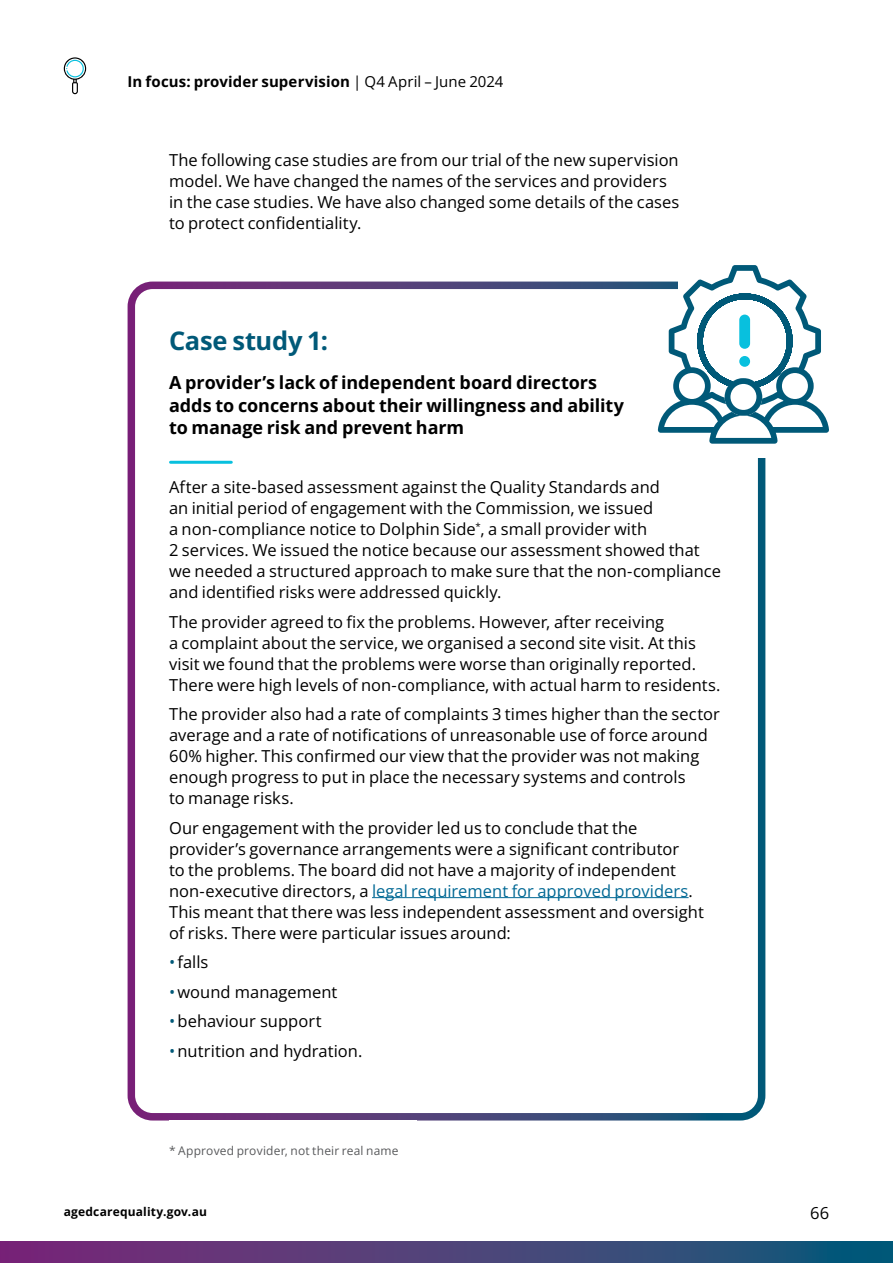
<style>
.page{position:relative;width:893px;height:1263px;background:#fff}
.page>*{position:absolute;margin:0;border:0;box-sizing:border-box;transform-origin:0 0}
.t1{font:700 25.5px "Open Sans";letter-spacing:-.01em;color:#005978}
.t2{font:700 18px/22.5px "Open Sans";letter-spacing:-.005em;color:#000}
.Body_Copy{font:16.5px/21px "Open Sans";color:#000}
.t3{font:700 15px "Open Sans";letter-spacing:.01em;color:#000}
.Footnote{font:12px "Open Sans";letter-spacing:.015em;color:#58595b}
.t4{font:700 12px "Open Sans";letter-spacing:.01em;color:#000}
.s1{font-weight:400}
.s2{color:#006894}
.s3{color:#005978}
</style>
<div class="page">
<svg style="left:0;top:1242px;width:893px;height:21px"></svg>
<svg style="left:64px;top:57px;width:22px;height:37px"></svg>
<div style="left:128px;top:282px;width:637px;height:838px;border:8px solid #fff;border-radius:21px"></div>
<hr style="left:372px;top:897px;width:317px;height:1px;background:#006894">
<hr style="left:171px;top:461px;width:60px;height:3px;background:#08c0de">
<div style="left:678px;top:276px;width:146px;height:182px;background:#fff"></div>
<svg style="left:658px;top:265px;width:171px;height:179px"></svg>
<div style="left:739px;top:315px;width:11px;height:34px;background:#08c0de;border-radius:5px"></div>
<div style="left:739px;top:356px;width:11px;height:11px;background:#08c0de;border-radius:50%"></div>
<p class="t3" style="left:128px;top:71px;width:377px">In focus: provider supervision <span class="s1">| Q4 April – June 2024</span></p>
<p class="Body_Copy" style="left:169px;top:150px;width:512px">The following case studies are from our trial of the new supervision model. We have changed the names of the services and providers in the case studies. We have also changed some details of the cases to protect confidentiality.</p>
<h2 class="t1" style="left:169px;top:322px;width:161px">Case study 1:</h2>
<h4 class="t2" style="left:169px;top:371px;width:457px">A provider’s lack of independent board directors adds to concerns about their willingness and ability to manage risk and prevent harm</h4>
<p class="Body_Copy" style="left:169px;top:476px;width:553px">After a site-based assessment against the Quality Standards and<br>an initial period of engagement with the Commission, we issued<br>a non-compliance notice to Dolphin Side<sup>*</sup>, a small provider with<br>2 services. We issued the notice because our assessment showed that we needed a structured approach to make sure that the non-compliance and identified risks were addressed quickly.</p>
<p class="Body_Copy" style="left:169px;top:611px;width:553px">The provider agreed to fix the problems. However, after receiving<br>a complaint about the service, we organised a second site visit. At this visit we found that the problems were worse than originally reported.<br>There were high levels of non-compliance, with actual harm to residents.</p>
<p class="Body_Copy" style="left:169px;top:703px;width:552px">The provider also had a rate of complaints 3 times higher than the sector average and a rate of notifications of unreasonable use of force around 60% higher. This confirmed our view that the provider was not making enough progress to put in place the necessary systems and controls<br>to manage risks.</p>
<p class="Body_Copy" style="left:169px;top:817px;width:536px">Our engagement with the provider led us to conclude that the provider’s governance arrangements were a significant contributor<br>to the problems. The board did not have a majority of independent non-executive directors, a <span class="s2">legal requirement for approved providers</span>.<br>This meant that there was less independent assessment and oversight of risks. There were particular issues around:</p>
<p class="Body_Copy" style="left:169px;top:951px;width:41px"><span class="s3">•</span>falls</p>
<p class="Body_Copy" style="left:169px;top:981px;width:170px"><span class="s3">•</span>wound management</p>
<p class="Body_Copy" style="left:169px;top:1010px;width:154px"><span class="s3">•</span>behaviour support</p>
<p class="Body_Copy" style="left:169px;top:1040px;width:195px"><span class="s3">•</span>nutrition and hydration.</p>
<p class="Footnote" style="left:169px;top:1142px;width:231px">* Approved provider, not their real name</p>
<p class="t4" style="left:64px;top:1203px;width:145px">agedcarequality.gov.au</p>
<p class="Body_Copy" style="left:810px;top:1202px;width:21px">66</p>
</div>
